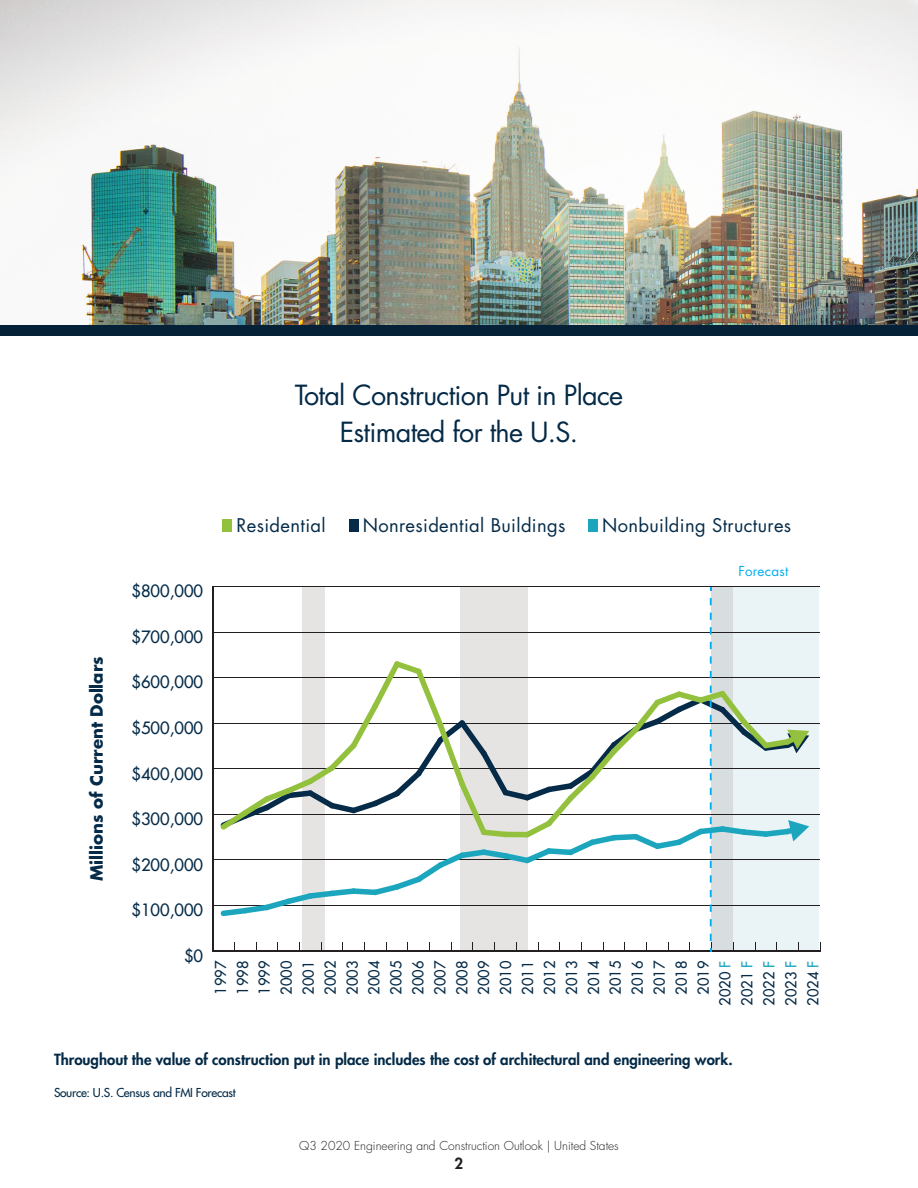
<style>
.page{position:relative;width:918px;height:1188px;background:#fff}
.page>*{position:absolute;margin:0;border:0;box-sizing:border-box;transform-origin:0 0}
.Subtitles{font:27px "Futura Std";letter-spacing:-.025em;color:#042a47}
.t1{font:18.3px "Futura Std";letter-spacing:.02em;color:#052b48}
.t2{font:500 16.5px "Futura Std";color:#052b48}
.t3{font:700 16.5px "Futura LT";color:#052b48}
.t4{font:800 15px "Futura Std";color:#042a47}
.t5{font:800 15px "Futura Std";color:#231f20}
.t6{font:500 14.7px/21.9px "Futura Std";color:#052b48;text-align:justify}
.t7{font:13.35px "Futura Std";letter-spacing:.02em;color:#00aeef}
.t8{font:300 12px "Futura Std";color:#231f20}
.t9{font:500 12px "Futura Std";letter-spacing:-.025em;color:#042a47}
.s1{color:#1ca6be}
</style>
<div class="page">
<div style="left:0;top:0;width:918px;height:335px;background:#052137"></div>
<img style="left:0;top:0;width:918px;height:325px">
<div style="left:223px;top:519px;width:9px;height:13px;background:#94c13d"></div>
<div style="left:349px;top:519px;width:10px;height:13px;background:#052b48"></div>
<div style="left:588px;top:519px;width:10px;height:13px;background:#1ca6be"></div>
<hr style="left:213px;top:950px;width:607px;height:2px;background:#231f20">
<hr style="left:212px;top:587px;width:2px;height:364px;background:#231f20">
<hr style="left:213px;top:905px;width:607px;height:1px;background:#231f20">
<hr style="left:213px;top:860px;width:607px;height:1px;background:#231f20">
<hr style="left:213px;top:814px;width:607px;height:1px;background:#231f20">
<hr style="left:213px;top:769px;width:607px;height:1px;background:#231f20">
<hr style="left:213px;top:723px;width:607px;height:1px;background:#231f20">
<hr style="left:213px;top:678px;width:607px;height:1px;background:#231f20">
<hr style="left:213px;top:632px;width:607px;height:1px;background:#231f20">
<hr style="left:213px;top:586px;width:607px;height:1px;background:#231f20">
<svg style="left:220px;top:587px;width:601px;height:365px"></svg>
<p class="Subtitles" style="left:295px;top:378px;width:330px">Total Construction Put in Place</p>
<p class="Subtitles" style="left:340px;top:415px;width:240px">Estimated for the U.S.</p>
<p class="t1" style="left:237px;top:513px;width:91px">Residential</p>
<p class="t1" style="left:363px;top:513px;width:204px">Nonresidential Buildings</p>
<p class="t1" style="left:602px;top:513px;width:191px">Nonbuilding Structures</p>
<p class="t3" style="left:86px;top:881px;width:227px;rotate:-90deg">Millions of Current Dollars</p>
<p class="t2" style="left:131px;top:581px;width:73px">$800,000</p>
<p class="t2" style="left:131px;top:626px;width:73px">$700,000</p>
<p class="t2" style="left:131px;top:672px;width:73px">$600,000</p>
<p class="t2" style="left:131px;top:718px;width:73px">$500,000</p>
<p class="t2" style="left:131px;top:763px;width:73px">$400,000</p>
<p class="t2" style="left:131px;top:809px;width:73px">$300,000</p>
<p class="t2" style="left:131px;top:854px;width:73px">$200,000</p>
<p class="t2" style="left:131px;top:900px;width:73px">$100,000</p>
<p class="t2" style="left:184px;top:945px;width:21px">$0</p>
<p class="t7" style="left:738px;top:563px;width:51px">Forecast</p>
<p class="t6" style="left:210px;top:995px;width:36px;rotate:-90deg">1997<br>1998<br>1999<br>2000</p>
<p class="t6" style="left:802px;top:1006px;width:47px;rotate:-90deg">2024 <span class="s1">F</span></p>
<p class="t6" style="left:363px;top:995px;width:36px;rotate:-90deg">2004<br>2005<br>2006<br>2007</p>
<p class="t6" style="left:627px;top:995px;width:36px;rotate:-90deg">2016<br>2017<br>2018<br>2019</p>
<p class="t6" style="left:583px;top:995px;width:35px;rotate:-90deg">2014</p>
<p class="t6" style="left:473px;top:995px;width:35px;rotate:-90deg">2009</p>
<p class="t6" style="left:495px;top:995px;width:35px;rotate:-90deg">2010<br>2011<br>2012<br>2013</p>
<p class="t6" style="left:714px;top:1006px;width:47px;rotate:-90deg">2020 <span class="s1">F</span></p>
<p class="t6" style="left:736px;top:1006px;width:47px;rotate:-90deg">2021 <span class="s1">F</span></p>
<p class="t6" style="left:758px;top:1006px;width:47px;rotate:-90deg">2022 <span class="s1">F</span></p>
<p class="t6" style="left:780px;top:1006px;width:47px;rotate:-90deg">2023 <span class="s1">F</span></p>
<p class="t6" style="left:605px;top:995px;width:35px;rotate:-90deg">2015</p>
<p class="t6" style="left:319px;top:995px;width:35px;rotate:-90deg">2002</p>
<p class="t6" style="left:451px;top:995px;width:35px;rotate:-90deg">2008</p>
<p class="t6" style="left:341px;top:995px;width:35px;rotate:-90deg">2003</p>
<p class="t6" style="left:298px;top:995px;width:35px;rotate:-90deg">2001</p>
<p class="t4" style="left:54px;top:1050px;width:680px">Throughout the value of construction put in place includes the cost of architectural and engineering work.</p>
<p class="t9" style="left:54px;top:1085px;width:183px">Source: U.S. Census and FMI Forecast</p>
<p class="t8" style="left:299px;top:1138px;width:321px">Q3 2020 Engineering and Construction Outlook | United States</p>
<p class="t5" style="left:455px;top:1154px;width:10px">2</p>
</div>
